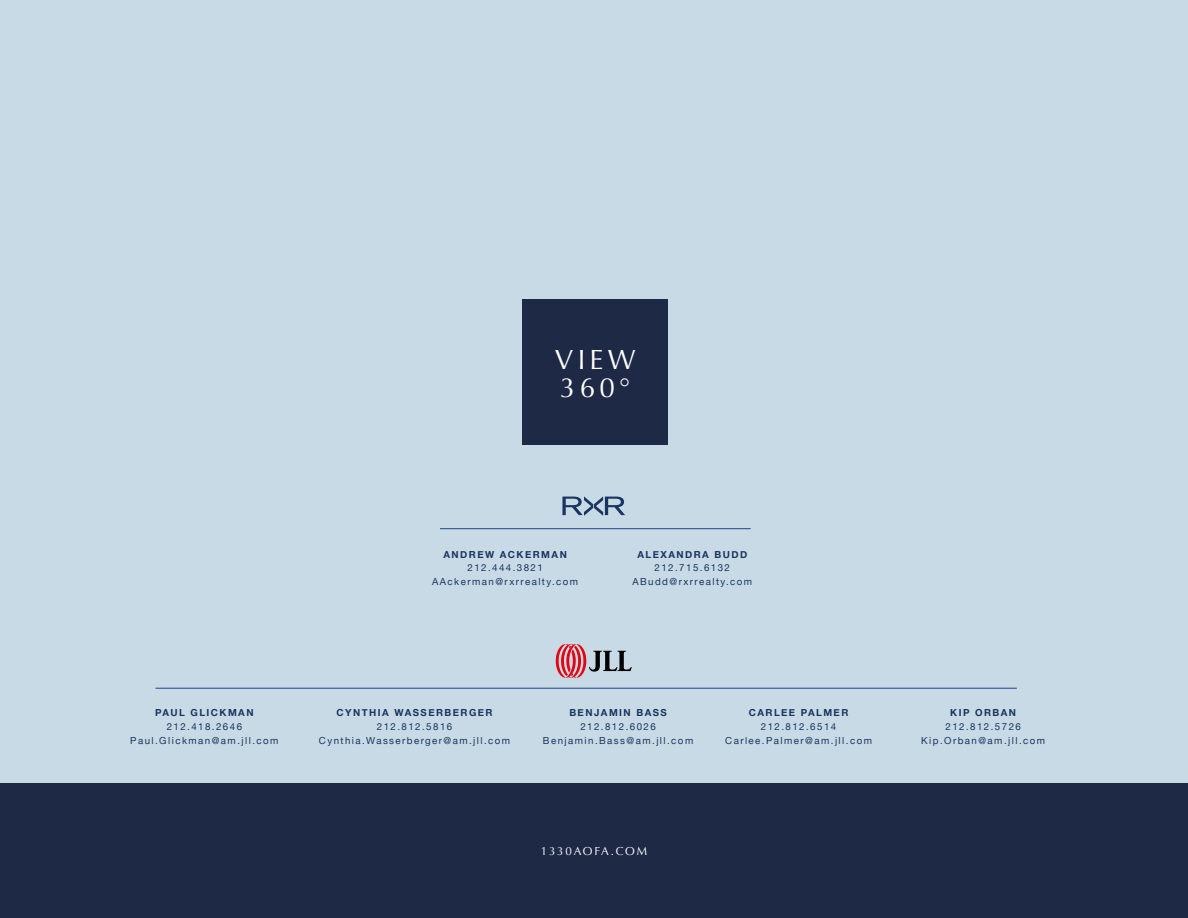
<style>
.page{position:relative;width:1188px;height:918px;background:#fff}
.page>*{position:absolute;margin:0;border:0;box-sizing:border-box;transform-origin:0 0}
.t1{font:27.9px/28.3px "Optima";letter-spacing:.15em;color:#fff}
.t2{font:11.7px "Optima";letter-spacing:.15em;color:#fff}
.t3{font:9.75px/13.6px "Helvetica Neue";letter-spacing:.15em;color:#1a355f;text-align:center}
.t4{font:700 9.75px "Helvetica Neue";letter-spacing:.15em;color:#1a355f}
</style>
<div class="page">
<div style="left:0;top:783px;width:1188px;height:135px;background:#1e2945"></div>
<div style="left:0;top:0;width:1188px;height:783px;background:#c7dae6"></div>
<svg style="left:562px;top:496px;width:63px;height:20px"></svg>
<svg style="left:556px;top:644px;width:76px;height:34px"></svg>
<hr style="left:440px;top:528px;width:311px;height:1px;background:#1f4388">
<hr style="left:156px;top:688px;width:861px;height:1px;background:#1f4388">
<div style="left:522px;top:299px;width:146px;height:146px;background:#1e2945"></div>
<h1 class="t1" style="left:555px;top:346px;width:82px">VIEW<br>360°</h1>
<p class="t4" style="left:444px;top:547px;width:125px">ANDREW ACKERMAN</p>
<p class="t3" style="left:432px;top:562px;width:148px">212.444.3821<br>AAckerman@rxrrealty.com</p>
<p class="t4" style="left:637px;top:547px;width:111px">ALEXANDRA BUDD</p>
<p class="t3" style="left:632px;top:562px;width:121px">212.715.6132<br>ABudd@rxrrealty.com</p>
<p class="t4" style="left:155px;top:705px;width:100px">PAUL GLICKMAN</p>
<p class="t3" style="left:130px;top:720px;width:150px">212.418.2646<br>Paul.Glickman@am.jll.com</p>
<p class="t4" style="left:337px;top:705px;width:158px">CYNTHIA WASSERBERGER</p>
<p class="t3" style="left:319px;top:720px;width:193px">212.812.5816<br>Cynthia.Wasserberger@am.jll.com</p>
<p class="t4" style="left:569px;top:705px;width:99px">BENJAMIN BASS</p>
<p class="t3" style="left:543px;top:720px;width:152px">212.812.6026<br>Benjamin.Bass@am.jll.com</p>
<p class="t4" style="left:749px;top:705px;width:101px">CARLEE PALMER</p>
<p class="t3" style="left:725px;top:720px;width:148px">212.812.6514<br>Carlee.Palmer@am.jll.com</p>
<p class="t2" style="left:541px;top:844px;width:108px">1330AOFA.COM</p>
<p class="t4" style="left:950px;top:705px;width:67px">KIP ORBAN</p>
<p class="t3" style="left:921px;top:720px;width:125px">212.812.5726<br>Kip.Orban@am.jll.com</p>
</div>
